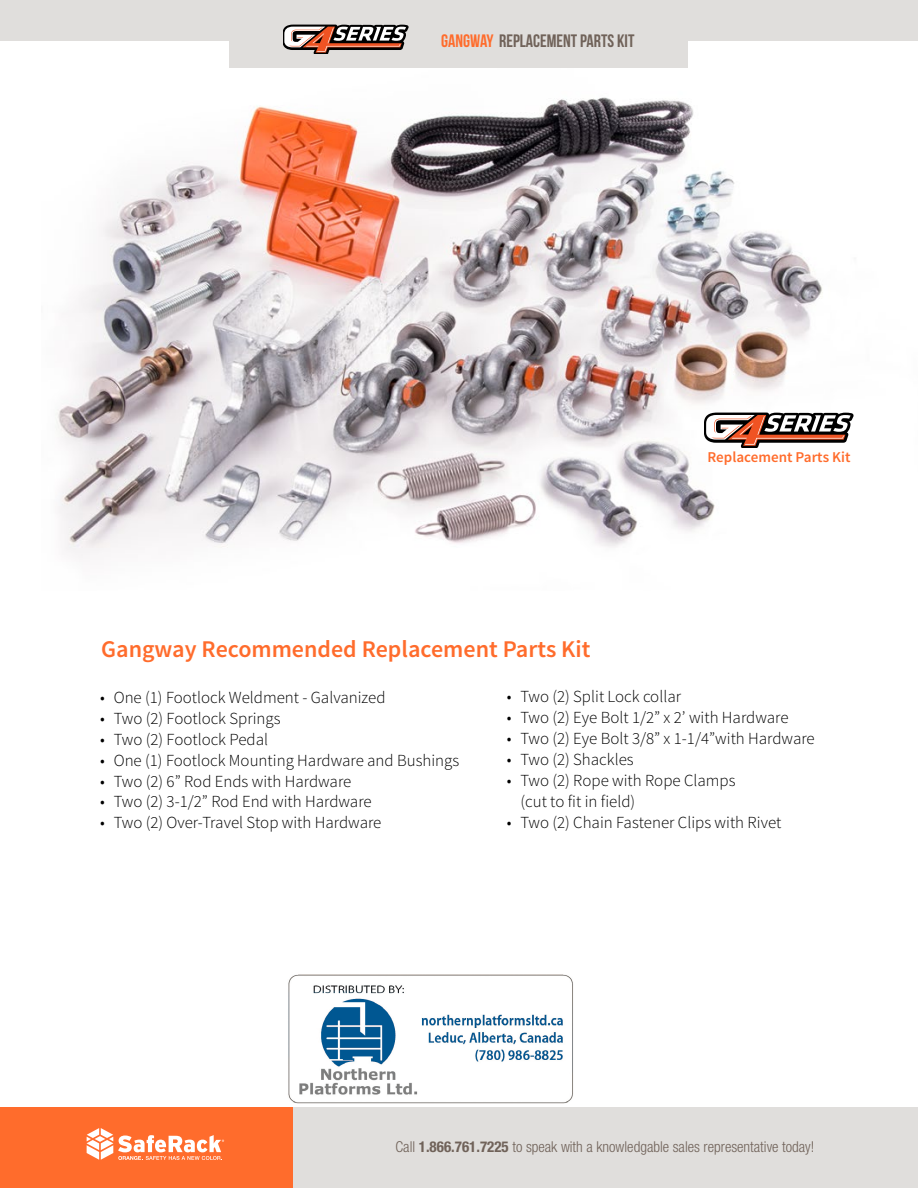
<style>
.page{position:relative;width:918px;height:1188px;background:#fff}
.page>*{position:absolute;margin:0;border:0;box-sizing:border-box;transform-origin:0 0}
.t1{font:600 24px "Source Sans Pro";color:#ff6c2c}
.t2{font:18px "Bebas Neue";color:#706259}
.t3{font:300 16.8px/21px "Source Sans Pro";color:#000}
.t4{font:300 condensed 15px "Helvetica Neue LT Std";color:#706259}
.t5{font:600 15px "Source Sans Pro";color:#ff6c2c}
.s1{color:#ff6c2c}
.s2{font-weight:700}
</style>
<div class="page">
<img style="left:56px;top:41px;width:798px;height:517px">
<div style="left:0;top:0;width:918px;height:41px;background:#e0dedc"></div>
<div style="left:230px;top:0;width:458px;height:67px;background:#e0dedc"></div>
<div style="left:0;top:1107px;width:918px;height:81px;background:#e0dedc"></div>
<div style="left:0;top:1107px;width:293px;height:81px;background:#ff6c2c"></div>
<svg style="left:87px;top:1128px;width:137px;height:32px"></svg>
<svg style="left:283px;top:25px;width:125px;height:29px"></svg>
<svg style="left:705px;top:413px;width:148px;height:34px"></svg>
<img style="left:288px;top:974px;width:285px;height:130px">
<p class="t2" style="left:441px;top:31px;width:195px"><span class="s1">GANGWAY</span> REPLACEMENT PARTS KIT</p>
<p class="t5" style="left:708px;top:447px;width:144px">Replacement Parts Kit</p>
<h1 class="t1" style="left:101px;top:634px;width:491px">Gangway Recommended Replacement Parts Kit</h1>
<p class="t3" style="left:100px;top:687px;width:287px">• One (1) Footlock Weldment - Galvanized</p>
<p class="t3" style="left:100px;top:708px;width:182px">• Two (2) Footlock Springs</p>
<p class="t3" style="left:100px;top:729px;width:169px">• Two (2) Footlock Pedal</p>
<p class="t3" style="left:100px;top:750px;width:361px">• One (1) Footlock Mounting Hardware and Bushings</p>
<p class="t3" style="left:100px;top:771px;width:253px">• Two (2) 6” Rod Ends with Hardware</p>
<p class="t3" style="left:100px;top:792px;width:273px">• Two (2) 3-1/2” Rod End with Hardware</p>
<p class="t3" style="left:100px;top:813px;width:283px">• Two (2) Over-Travel Stop with Hardware</p>
<p class="t3" style="left:507px;top:687px;width:176px">• Two (2) Split Lock collar</p>
<p class="t3" style="left:507px;top:707px;width:283px">• Two (2) Eye Bolt 1/2” x 2’ with Hardware</p>
<p class="t3" style="left:507px;top:728px;width:309px">• Two (2) Eye Bolt 3/8” x 1-1/4”with Hardware</p>
<p class="t3" style="left:507px;top:749px;width:128px">• Two (2) Shackles</p>
<p class="t3" style="left:520px;top:770px;width:217px;text-indent:-13px">• Two (2) Rope with Rope Clamps (cut to fit in field)</p>
<p class="t3" style="left:507px;top:812px;width:276px">• Two (2) Chain Fastener Clips with Rivet</p>
<p class="t4" style="left:396px;top:1138px;width:420px">Call <span class="s2">1.866.761.7225</span> to speak with a knowledgable sales representative today!</p>
</div>
